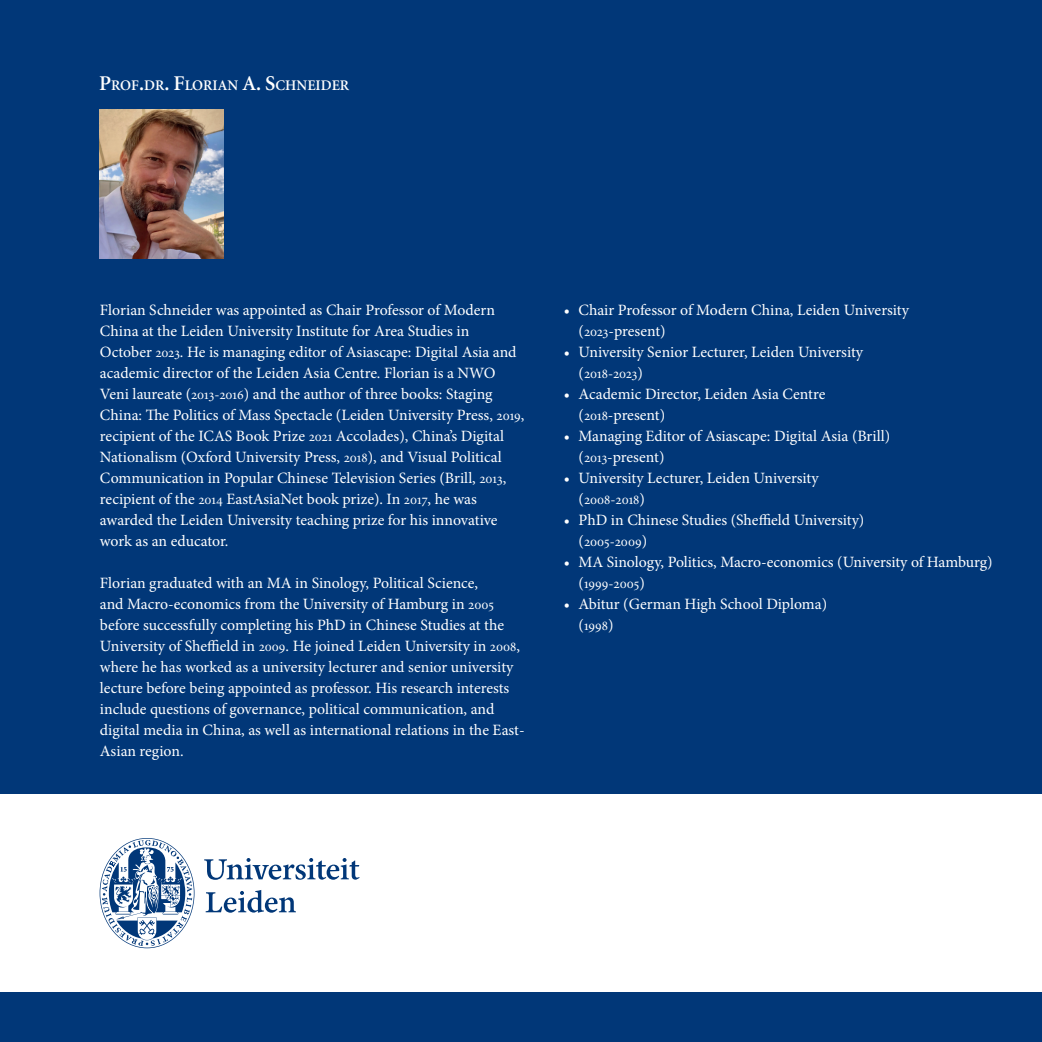
<style>
.page{position:relative;width:1042px;height:1042px;background:#fff}
.page>*{position:absolute;margin:0;border:0;box-sizing:border-box;transform-origin:0 0}
.t1{font:15.75px/21px "Minion Pro";color:#fff}
.t2{font:600 14.7px "Minion";color:#fff}
.t3{font:14px "Minion Exp";color:#fff}
.s1{font-size:21px}
.s2{font-family:"Minion Exp";font-size:14px}
.s3{font-family:"Minion Pro";font-size:15.75px}
</style>
<div class="page">
<div style="left:0;top:992px;width:1042px;height:50px;background:#013778"></div>
<div style="left:0;top:0;width:1042px;height:794px;background:#013778"></div>
<svg style="left:204px;top:858px;width:156px;height:55px"></svg>
<svg style="left:100px;top:838px;width:94px;height:110px"></svg>
<img style="left:99px;top:109px;width:124px;height:149px">
<p class="t2" style="left:99px;top:78px;width:251px"><span class="s1">P</span>ROF<span class="s1">.</span>DR<span class="s1">. F</span>LORIAN <span class="s1">A. S</span>CHNEIDER</p>
<p class="t1" style="left:100px;top:300px;width:426px">Florian Schneider was appointed as Chair Professor of Modern China at the Leiden University Institute for Area Studies in October <span class="s2">2023</span>. He is managing editor of Asiascape: Digital Asia and academic director of the Leiden Asia Centre. Florian is a NWO Veni laureate (<span class="s2">2013-2016</span>) and the author of three books: Staging China: The Politics of Mass Spectacle (Leiden University Press, <span class="s2">2019</span>, recipient of the ICAS Book Prize <span class="s2">2021</span> Accolades), China’s Digital Nationalism (Oxford University Press, <span class="s2">2018</span>), and Visual Political Communication in Popular Chinese Television Series (Brill, <span class="s2">2013</span>, recipient of the <span class="s2">2014</span> EastAsiaNet book prize). In <span class="s2">2017</span>, he was awarded the Leiden University teaching prize for his innovative work as an educator.</p>
<p class="t1" style="left:100px;top:573px;width:426px">Florian graduated with an MA in Sinology, Political Science,<br>and Macro-economics from the University of Hamburg in <span class="s2">2005 </span>before successfully completing his PhD in Chinese Studies at the University of Sheffield in <span class="s2">2009</span>. He joined Leiden University in <span class="s2">2008</span>, where he has worked as a university lecturer and senior university lecture before being appointed as professor. His research interests include questions of governance, political communication, and digital media in China, as well as international relations in the East-Asian region.</p>
<p class="t1" style="left:578px;top:300px;width:332px;text-indent:-15px">• Chair Professor of Modern China, Leiden University (<span class="s2">2023</span>-present)</p>
<p class="t1" style="left:564px;top:342px;width:301px">• University Senior Lecturer, Leiden University</p>
<p class="t3" style="left:578px;top:368px;width:66px"><span class="s3">(</span>2018-2023<span class="s3">)</span></p>
<p class="t1" style="left:578px;top:384px;width:248px;text-indent:-15px">• Academic Director, Leiden Asia Centre (<span class="s2">2018</span>-present)</p>
<p class="t1" style="left:578px;top:426px;width:313px;text-indent:-15px">• Managing Editor of Asiascape: Digital Asia (Brill) (<span class="s2">2013</span>-present)</p>
<p class="t1" style="left:564px;top:468px;width:256px">• University Lecturer, Leiden University</p>
<p class="t3" style="left:578px;top:494px;width:68px"><span class="s3">(</span>2008-2018<span class="s3">)</span></p>
<p class="t1" style="left:564px;top:510px;width:302px">• PhD in Chinese Studies (Sheffield University)</p>
<p class="t3" style="left:578px;top:536px;width:70px"><span class="s3">(</span>2005-2009<span class="s3">)</span></p>
<p class="t1" style="left:564px;top:552px;width:430px">• MA Sinology, Politics, Macro-economics (University of Hamburg)</p>
<p class="t3" style="left:578px;top:578px;width:68px"><span class="s3">(</span>1999-2005<span class="s3">)</span></p>
<p class="t1" style="left:564px;top:594px;width:265px">• Abitur (German High School Diploma)</p>
<p class="t3" style="left:578px;top:620px;width:37px"><span class="s3">(</span>1998<span class="s3">)</span></p>
</div>
